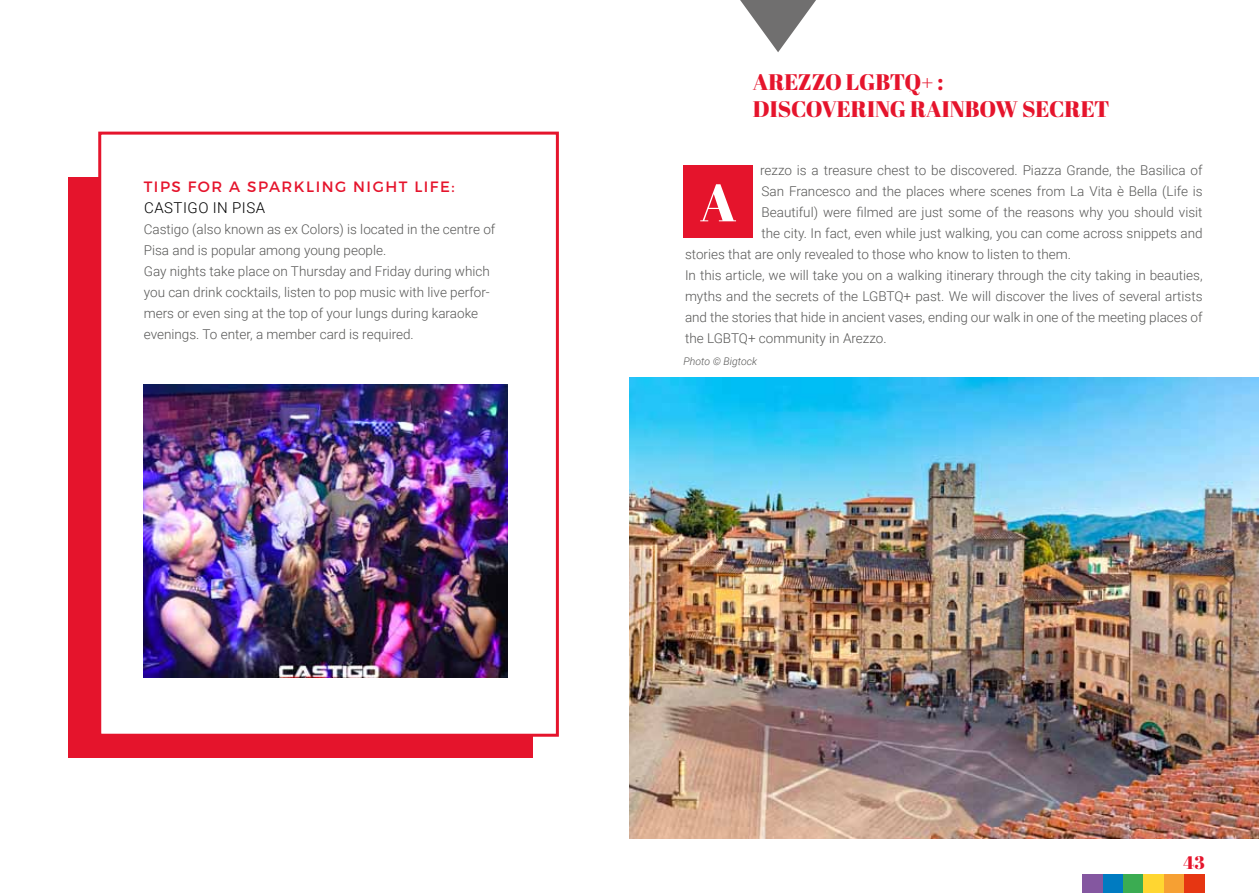
<style>
.page{position:relative;width:1259px;height:893px;background:#fff}
.page>*{position:absolute;margin:0;border:0;box-sizing:border-box;transform-origin:0 0}
.t1{font:52.5px "Abril Fatface";color:#fff}
.t2{font:22.5px/27px "Abril Fatface";color:#e5142c}
.t3{font:18.15px "Abril Fatface";color:#e5142c}
.t4{font:15px "Montserrat";letter-spacing:.1em;color:#e5142c}
.t5{font:300 15px "Roboto";color:#000}
.t6{font:300 13.5px/21px "Roboto";color:#575756}
.t7{font:italic 300 10.5px "Roboto";color:#575756}
</style>
<div class="page">
<div style="left:68px;top:177px;width:464px;height:581px;background:#e5142c"></div>
<img style="left:629px;top:377px;width:630px;height:462px">
<div style="left:100px;top:133px;width:457px;height:602px;background:#fff"></div>
<div style="left:98px;top:132px;width:461px;height:605px;border:3px solid #e5142c"></div>
<img style="left:144px;top:385px;width:363px;height:292px">
<div style="left:683px;top:165px;width:70px;height:72px;background:#e5142c"></div>
<svg style="left:740px;top:0;width:76px;height:52px"></svg>
<div style="left:1082px;top:874px;width:21px;height:19px;background:#8457a0"></div>
<div style="left:1164px;top:874px;width:20px;height:19px;background:#f6a033"></div>
<div style="left:1103px;top:874px;width:20px;height:19px;background:#007bc1"></div>
<div style="left:1184px;top:874px;width:21px;height:19px;background:#e63612"></div>
<div style="left:1123px;top:874px;width:20px;height:19px;background:#3bac52"></div>
<div style="left:1143px;top:874px;width:21px;height:19px;background:#ffd631"></div>
<p class="t4" style="left:144px;top:177px;width:20px">TIPS</p>
<p class="t4" style="left:188px;top:177px;width:12px">FOR</p>
<p class="t4" style="left:229px;top:177px;width:30px">A SPAR</p>
<p class="t4" style="left:294px;top:177px;width:33px">KLING</p>
<p class="t4" style="left:353px;top:177px;width:11px">NIG</p>
<p class="t4" style="left:385px;top:177px;width:71px">HT LIFE:</p>
<p class="t5" style="left:144px;top:197px;width:21px">Castigo</p>
<p class="t5" style="left:213px;top:197px;width:38px">in Pisa</p>
<p class="t6" style="left:144px;top:218px;width:353px">Castigo (also known as ex Colors) is located in the centre of Pisa and is popular among young people.<br>Gay nights take place on Thursday and Friday during which you can drink cocktails, listen to pop music with live perfor&shy;mers or even sing at the top of your lungs during karaoke evenings. To enter, a member card is required.</p>
<h2 class="t2" style="left:753px;top:68px;width:343px">AREZZO LGBTQ+ :<br>DISCOVERING RAINBOW SECRET</h2>
<p class="t6" style="left:760px;top:159px;width:444px">rezzo is a treasure chest to be discovered. Piazza Grande, the Basilica of</p>
<p class="t6" style="left:761px;top:180px;width:443px">San Francesco and the places where scenes from La Vita è Bella (Life is</p>
<p class="t6" style="left:761px;top:201px;width:442px">Beautiful) were filmed are just some of the reasons why you should visit</p>
<p class="t6" style="left:761px;top:222px;width:442px">the city. In fact, even while just walking, you can come across snippets and</p>
<p class="t6" style="left:685px;top:243px;width:388px">stories that are only revealed to those who know to listen to them.</p>
<p class="t6" style="left:685px;top:264px;width:519px">In this article, we will take you on a walking itinerary through the city taking in beauties,</p>
<p class="t6" style="left:685px;top:285px;width:519px">myths and the secrets of the LGBTQ+ past. We will discover the lives of several artists</p>
<p class="t6" style="left:685px;top:306px;width:519px">and the stories that hide in ancient vases, ending our walk in one of the meeting places of</p>
<p class="t6" style="left:685px;top:327px;width:203px">the LGBTQ+ community in Arezzo.</p>
<h1 class="t1" style="left:700px;top:166px;width:37px">A</h1>
<p class="t7" style="left:683px;top:354px;width:75px">Photo © Bigtock</p>
<h3 class="t3" style="left:1183px;top:850px;width:23px">43</h3>
</div>
